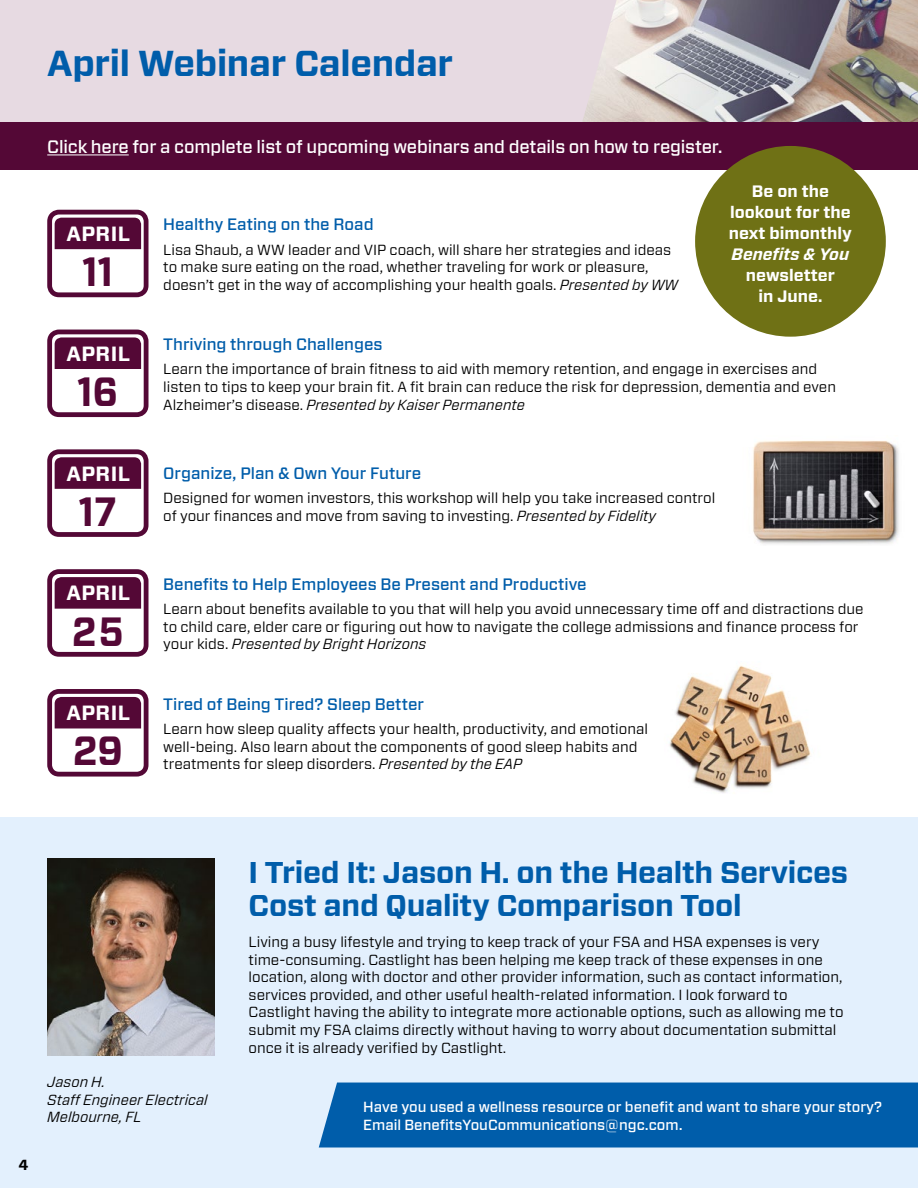
<style>
.page{position:relative;width:918px;height:1188px;background:#fff}
.page>*{position:absolute;margin:0;border:0;box-sizing:border-box;transform-origin:0 0}
.body_copy{font:700 40.8px "Forza";color:#540836;scale:.9 1}
.head_1{font:700 36px "Forza";letter-spacing:-.01em;color:#005daa}
.head_1-2{font:700 30px/33px "Forza";letter-spacing:-.01em;color:#005daa}
.body_copy-2{font:700 20.55px "Forza";letter-spacing:.02em;color:#fff}
.body_copy-3{font:500 18px "Forza";letter-spacing:-.01em;color:#fff}
.head_3{font:500 16.5px "Forza";color:#005daa}
.body_copy-4{font:700 16.5px/21px "Forza";color:#fff;text-align:center}
.body_copy-5{font:14.7px/17.7px "Forza";color:#000}
.body_copy-6{font:500 14.7px/17.7px "Forza";color:#fff}
.body_copy-7{font:italic 14.7px/17.7px "Forza";color:#000}
.body_copy-8{font:700 14.7px "Forza";color:#000}
.s1{font-style:italic}
</style>
<div class="page">
<div style="left:0;top:818px;width:918px;height:370px;background:#e3f0fd"></div>
<div style="left:0;top:0;width:918px;height:122px;background:#e7dae2"></div>
<img style="left:582px;top:0;width:336px;height:122px">
<div style="left:0;top:122px;width:918px;height:48px;background:#540836"></div>
<hr style="left:47px;top:154px;width:82px;height:1px;background:#fff">
<div style="left:319px;top:1083px;width:599px;height:65px;background:#005daa"></div>
<div style="left:47px;top:210px;width:101px;height:87px;border:5px solid #540836;border-radius:9px"></div>
<div style="left:55px;top:218px;width:86px;height:31px;background:#540836"></div>
<div style="left:47px;top:330px;width:101px;height:87px;border:5px solid #540836;border-radius:9px"></div>
<div style="left:55px;top:337px;width:86px;height:32px;background:#540836"></div>
<div style="left:47px;top:449px;width:101px;height:88px;border:5px solid #540836;border-radius:9px"></div>
<div style="left:55px;top:457px;width:86px;height:32px;background:#540836"></div>
<div style="left:47px;top:569px;width:101px;height:88px;border:5px solid #540836;border-radius:9px"></div>
<div style="left:55px;top:577px;width:86px;height:32px;background:#540836"></div>
<div style="left:47px;top:689px;width:101px;height:88px;border:5px solid #540836;border-radius:9px"></div>
<div style="left:55px;top:697px;width:86px;height:31px;background:#540836"></div>
<img style="left:47px;top:859px;width:167px;height:197px">
<div style="left:695px;top:146px;width:191px;height:191px;background:#6f7115;border-radius:50%"></div>
<img style="left:669px;top:665px;width:142px;height:128px">
<img style="left:753px;top:440px;width:146px;height:104px">
<p class="head_1" style="left:47px;top:39px;width:408px">April Webinar Calendar</p>
<p class="body_copy-3" style="left:47px;top:135px;width:677px">Click here for a complete list of upcoming webinars and details on how to register.</p>
<p class="body_copy-2" style="left:66px;top:220px;width:65px">APRIL</p>
<p class="body_copy" style="left:82px;top:245px;width:36px">11</p>
<p class="head_3" style="left:163px;top:214px;width:212px">Healthy Eating on the Road</p>
<p class="body_copy-5" style="left:163px;top:240px;width:516px">Lisa Shaub, a WW leader and VIP coach, will share her strategies and ideas to make sure eating on the road, whether traveling for work or pleasure, doesn’t get in the way of accomplishing your health goals. <span class="s1">Presented by WW</span></p>
<p class="body_copy-4" style="left:729px;top:181px;width:125px">Be on the lookout for the next bimonthly<br><span class="s1">Benefits &amp; You </span>newsletter<br>in June.</p>
<p class="body_copy-2" style="left:66px;top:340px;width:65px">APRIL</p>
<p class="body_copy" style="left:78px;top:364px;width:47px">16</p>
<p class="body_copy-2" style="left:66px;top:460px;width:65px">APRIL</p>
<p class="body_copy" style="left:79px;top:484px;width:44px">17</p>
<p class="body_copy-2" style="left:66px;top:580px;width:65px">APRIL</p>
<p class="body_copy" style="left:72px;top:604px;width:59px">25</p>
<p class="body_copy-2" style="left:66px;top:699px;width:65px">APRIL</p>
<p class="body_copy" style="left:73px;top:724px;width:57px">29</p>
<p class="head_3" style="left:163px;top:333px;width:221px">Thriving through Challenges</p>
<p class="body_copy-5" style="left:163px;top:360px;width:674px">Learn the importance of brain fitness to aid with memory retention, and engage in exercises and listen to tips to keep your brain fit. A fit brain can reduce the risk for depression, dementia and even<br>Alzheimer’s disease. <span class="s1">Presented by Kaiser Permanente</span></p>
<p class="head_3" style="left:163px;top:462px;width:260px">Organize, Plan &amp; Own Your Future</p>
<p class="body_copy-5" style="left:163px;top:489px;width:554px">Designed for women investors, this workshop will help you take increased control of your finances and move from saving to investing. <span class="s1">Presented by Fidelity</span></p>
<p class="head_3" style="left:163px;top:573px;width:425px">Benefits to Help Employees Be Present and Productive</p>
<p class="body_copy-5" style="left:163px;top:600px;width:702px">Learn about benefits available to you that will help you avoid unnecessary time off and distractions due to child care, elder care or figuring out how to navigate the college admissions and finance process for your kids. <span class="s1">Presented by Bright Horizons</span></p>
<p class="head_3" style="left:163px;top:693px;width:262px">Tired of Being Tired? Sleep Better</p>
<p class="body_copy-5" style="left:163px;top:720px;width:486px">Learn how sleep quality affects your health, productivity, and emotional well-being. Also learn about the components of good sleep habits and treatments for sleep disorders. <span class="s1">Presented by the EAP</span></p>
<p class="body_copy-8" style="left:19px;top:1155px;width:12px">4</p>
<p class="body_copy-7" style="left:47px;top:1073px;width:162px">Jason H.<br>Staff Engineer Electrical<br>Melbourne, FL</p>
<p class="head_1-2" style="left:249px;top:856px;width:601px">I Tried It: Jason H. on the Health Services<br>Cost and Quality Comparison Tool</p>
<p class="body_copy-5" style="left:249px;top:933px;width:597px">Living a busy lifestyle and trying to keep track of your FSA and HSA expenses is very time-consuming. Castlight has been helping me keep track of these expenses in one location, along with doctor and other provider information, such as contact information, services provided, and other useful health-related information. I look forward to Castlight having the ability to integrate more actionable options, such as allowing me to submit my FSA claims directly without having to worry about documentation submittal once it is already verified by Castlight.</p>
<p class="body_copy-6" style="left:363px;top:1098px;width:520px">Have you used a wellness resource or benefit and want to share your story?<br>Email BenefitsYouCommunications@ngc.com.</p>
</div>
